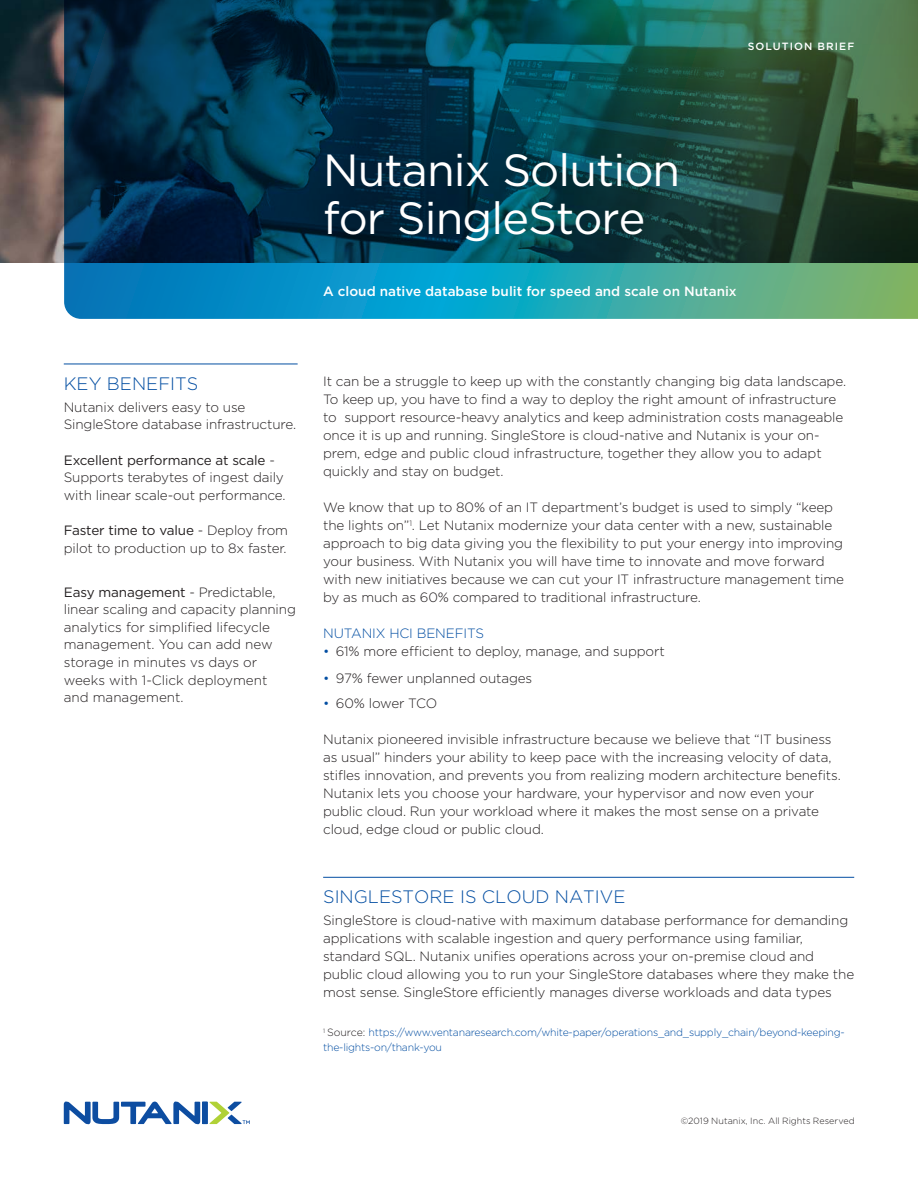
<style>
.page{position:relative;width:918px;height:1188px;background:#fff}
.page>*{position:absolute;margin:0;border:0;box-sizing:border-box;transform-origin:0 0}
.TitleSub{font:45px/48px "Gotham";letter-spacing:-.02em;color:#fff}
.BodyTextBeforeBullet{font:300 18px "Gotham";color:#034ea2}
.WhiteText{font:300 13.5px/18px "Gotham";letter-spacing:-.01em;color:#231f20}
.BodyTextBeforeBullet-2{font:300 13.5px/17.7px "Gotham";letter-spacing:-.01em;color:#231f20}
.BodyTextBeforeBullet-3{font:13.5px "Gotham";letter-spacing:-.01em;color:#231f20}
.WhiteText-2{font:500 13.5px "Gotham";color:#fff}
.WhiteText-3{font:300 13.5px "Gotham";letter-spacing:-.01em;color:#034ea2}
.WhiteText-4{font:300 13.5px "Gotham";letter-spacing:-.03em;color:#231f20}
.t1{font:300 10.5px/15px "Gotham";letter-spacing:-.02em;color:#034ea2}
.BodyTextBeforeBullet-4{font:500 10.5px "Gotham";letter-spacing:.1em;color:#fff}
.t2{font:300 9px "Gotham";letter-spacing:.005em;color:#231f20}
.s1{font-weight:300}
.s2{color:#034ea2}
.s3{color:#231f20}
</style>
<div class="page">
<img style="left:0;top:0;width:64px;height:262px">
<svg style="left:210px;top:1102px;width:40px;height:22px"></svg>
<div style="left:202px;top:1102px;width:6px;height:22px;background:#0d4da1"></div>
<svg style="left:64px;top:1102px;width:136px;height:22px"></svg>
<svg style="left:64px;top:0;width:854px;height:319px;background:#145059"></svg>
<hr style="left:323px;top:877px;width:531px;height:1px;background:#034ea2">
<hr style="left:64px;top:364px;width:234px;height:1px;background:#034ea2">
<p class="BodyTextBeforeBullet-4" style="left:748px;top:39px;width:108px">SOLUTION BRIEF</p>
<p class="TitleSub" style="left:323px;top:145px;width:359px">Nutanix Solution for SingleStore</p>
<p class="WhiteText-2" style="left:323px;top:282px;width:415px">A cloud native database bulit for speed and scale on Nutanix</p>
<p class="BodyTextBeforeBullet" style="left:64px;top:372px;width:136px">KEY BENEFITS</p>
<p class="BodyTextBeforeBullet-2" style="left:64px;top:398px;width:234px">Nutanix delivers easy to use<br>SingleStore database infrastructure.</p>
<p class="BodyTextBeforeBullet-3" style="left:64px;top:451px;width:213px">Excellent performance at scale <span class="s1">-</span></p>
<p class="BodyTextBeforeBullet-2" style="left:64px;top:468px;width:222px">Supports terabytes of ingest daily</p>
<p class="BodyTextBeforeBullet-2" style="left:64px;top:486px;width:223px">with linear scale-out performance.</p>
<p class="BodyTextBeforeBullet-3" style="left:64px;top:522px;width:226px">Faster time to value <span class="s1">- Deploy from</span></p>
<p class="BodyTextBeforeBullet-2" style="left:64px;top:539px;width:224px">pilot to production up to 8x faster.</p>
<p class="BodyTextBeforeBullet-3" style="left:64px;top:583px;width:213px">Easy management <span class="s1">- Predictable,</span></p>
<p class="BodyTextBeforeBullet-2" style="left:64px;top:600px;width:234px">linear scaling and capacity planning</p>
<p class="BodyTextBeforeBullet-2" style="left:64px;top:618px;width:208px">analytics for simplified lifecycle</p>
<p class="BodyTextBeforeBullet-2" style="left:64px;top:635px;width:210px">management. You can add new</p>
<p class="BodyTextBeforeBullet-2" style="left:64px;top:653px;width:195px">storage in minutes vs days or</p>
<p class="BodyTextBeforeBullet-2" style="left:64px;top:671px;width:205px">weeks with 1-Click deployment</p>
<p class="BodyTextBeforeBullet-2" style="left:64px;top:688px;width:121px">and management.</p>
<p class="WhiteText" style="left:323px;top:372px;width:525px">It can be a struggle to keep up with the constantly changing big data landscape.<br>To keep up, you have to find a way to deploy the right amount of infrastructure to support resource-heavy analytics and keep administration costs manageable once it is up and running. SingleStore is cloud-native and Nutanix is your on&shy;prem, edge and public cloud infrastructure, together they allow you to adapt quickly and stay on budget.</p>
<p class="WhiteText" style="left:323px;top:498px;width:522px">We know that up to 80% of an IT department’s budget is used to simply “keep the lights on”<sup>1</sup>. Let Nutanix modernize your data center with a new, sustainable approach to big data giving you the flexibility to put your energy into improving your business. With Nutanix you will have time to innovate and move forward with new initiatives because we can cut your IT infrastructure management time by as much as 60% compared to traditional infrastructure.</p>
<p class="WhiteText-3" style="left:323px;top:625px;width:162px">NUTANIX HCI BENEFITS</p>
<p class="WhiteText" style="left:323px;top:642px;width:343px"><span class="s2">•</span> 61% more efficient to deploy, manage, and support</p>
<p class="WhiteText" style="left:323px;top:669px;width:211px"><span class="s2">•</span> 97% fewer unplanned outages</p>
<p class="WhiteText-4" style="left:323px;top:694px;width:116px"><span class="s2">•</span> 60% lower TCO</p>
<p class="WhiteText" style="left:323px;top:730px;width:519px">Nutanix pioneered invisible infrastructure because we believe that “IT business as usual” hinders your ability to keep pace with the increasing velocity of data, stifles innovation, and prevents you from realizing modern architecture benefits.<br>Nutanix lets you choose your hardware, your hypervisor and now even your public cloud. Run your workload where it makes the most sense on a private cloud, edge cloud or public cloud.</p>
<p class="BodyTextBeforeBullet" style="left:323px;top:885px;width:304px">SINGLESTORE IS CLOUD NATIVE</p>
<p class="WhiteText" style="left:323px;top:911px;width:533px">SingleStore is cloud-native with maximum database performance for demanding applications with scalable ingestion and query performance using familiar, standard SQL. Nutanix unifies operations across your on-premise cloud and public cloud allowing you to run your SingleStore databases where they make the most sense. SingleStore efficiently manages diverse workloads and data types</p>
<p class="t1" style="left:323px;top:1025px;width:523px"><sup>1</sup> <span class="s3">Source:</span> https://www.ventanaresearch.com/white-paper/operations_and_supply_chain/beyond-keeping&shy;the-lights-on/thank-you</p>
<p class="t2" style="left:681px;top:1115px;width:176px">©2019 Nutanix, Inc. All Rights Reserved</p>
</div>
